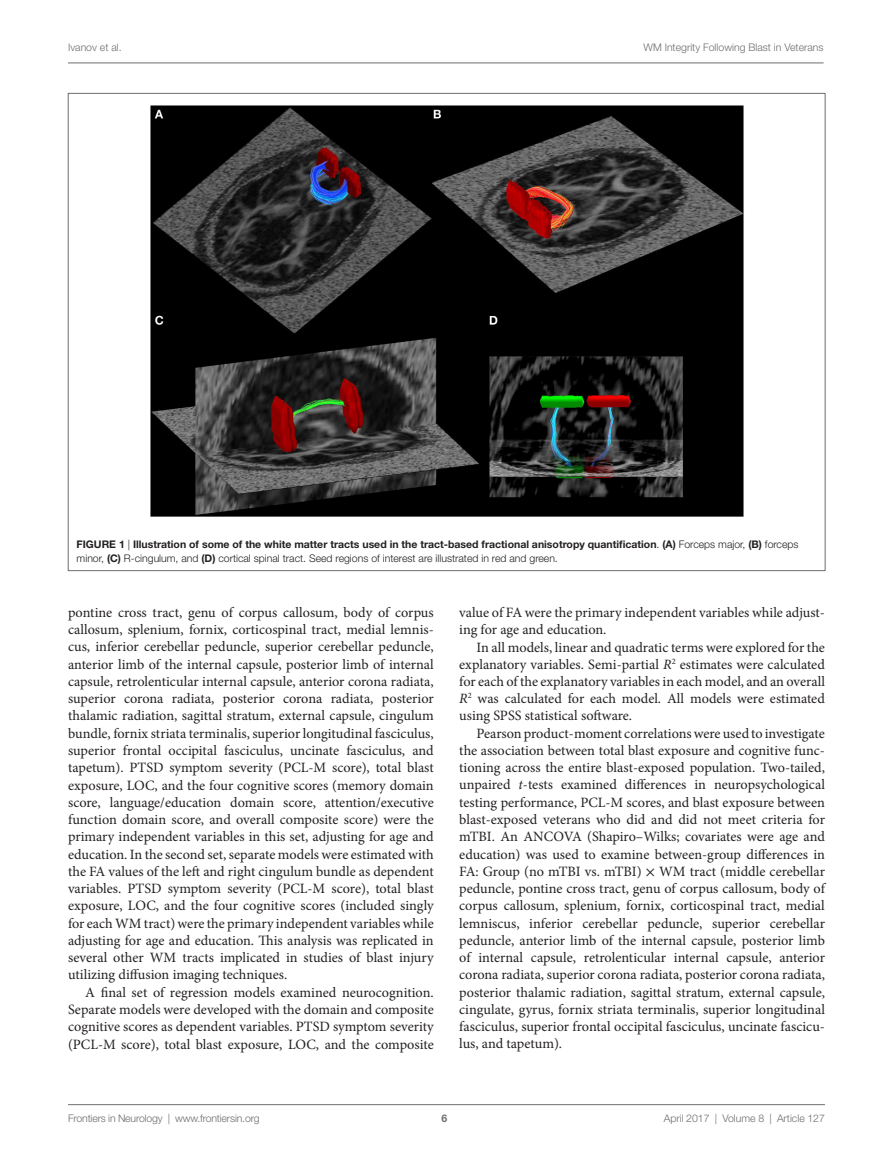
<style>
.page{position:relative;width:893px;height:1170px;background:#fff}
.page>*{position:absolute;margin:0;border:0;box-sizing:border-box;transform-origin:0 0}
.t1{font:14.25px/17.2px "Minion Pro";color:#231f20;text-align:justify}
.t2{font:700 10.5px/14.2px "Helvetica Neue LT Std";color:#231f20}
.t3{font:300 10.5px "Helvetica Neue LT Std";color:#6c6d70}
.t4{font:700 10.5px "Helvetica Neue LT Std";color:#6c6d70}
.s1{font-weight:300}
.s2{font-style:italic}
.s3{font-family:"STIX General"}
</style>
<div class="page">
<img style="left:150px;top:105px;width:594px;height:412px">
<hr style="left:68px;top:63px;width:756px;height:1px;background:#6c6d70">
<hr style="left:68px;top:1104px;width:757px;height:1px;background:#6c6d70">
<p class="t3" style="left:68px;top:41px;width:55px">Ivanov et al.</p>
<p class="t3" style="left:643px;top:41px;width:182px">WM Integrity Following Blast in Veterans</p>
<p class="t2" style="left:77px;top:537px;width:723px">Figure 1 <span class="s1">|</span> Illustration of some of the white matter tracts used in the tract-based fractional anisotropy quantification<span class="s1">.</span> (A) <span class="s1">Forceps major,</span> (B) <span class="s1">forceps minor,</span> (C) <span class="s1">R-cingulum, and</span> (D) <span class="s1">cortical spinal tract. Seed regions of interest are illustrated in red and green.</span></p>
<p class="t1" style="left:68px;top:603px;width:367px">pontine cross tract, genu of corpus callosum, body of corpus callosum, splenium, fornix, corticospinal tract, medial lemnis&shy;cus, inferior cerebellar peduncle, superior cerebellar peduncle, anterior limb of the internal capsule, posterior limb of internal capsule, retrolenticular internal capsule, anterior corona radiata, superior corona radiata, posterior corona radiata, posterior thalamic radiation, sagittal stratum, external capsule, cingulum bundle, fornix striata terminalis, superior longitudinal fasciculus, superior frontal occipital fasciculus, uncinate fasciculus, and tapetum). PTSD symptom severity (PCL-M score), total blast exposure, LOC, and the four cognitive scores (memory domain score, language/education domain score, attention/executive function domain score, and overall composite score) were the primary independent variables in this set, adjusting for age and education. In the second set, separate models were estimated with the FA values of the left and right cingulum bundle as dependent variables. PTSD symptom severity (PCL-M score), total blast exposure, LOC, and the four cognitive scores (included singly for each WM tract) were the primary independent variables while adjusting for age and education. This analysis was replicated in several other WM tracts implicated in studies of blast injury utilizing diffusion imaging techniques.</p>
<p class="t1" style="left:68px;top:983px;width:367px;text-indent:17px">A final set of regression models examined neurocognition.<br>Separate models were developed with the domain and composite cognitive scores as dependent variables. PTSD symptom severity (PCL-M score), total blast exposure, LOC, and the composite</p>
<p class="t1" style="left:459px;top:604px;width:367px">value of FA were the primary independent variables while adjust&shy;ing for age and education.</p>
<p class="t1" style="left:459px;top:638px;width:367px;text-indent:17px">In all models, linear and quadratic terms were explored for the explanatory variables. Semi-partial <span class="s2">R</span><sup>2</sup> estimates were calculated for each of the explanatory variables in each model, and an overall <span class="s2">R</span><sup>2</sup> was calculated for each model. All models were estimated using SPSS statistical software.</p>
<p class="t1" style="left:459px;top:724px;width:367px;text-indent:17px">Pearson product-moment correlations were used to investigate the association between total blast exposure and cognitive func&shy;tioning across the entire blast-exposed population. Two-tailed, unpaired <span class="s2">t</span>-tests examined differences in neuropsychological testing performance, PCL-M scores, and blast exposure between blast-exposed veterans who did and did not meet criteria for mTBI. An ANCOVA (Shapiro–Wilks; covariates were age and education) was used to examine between-group differences in FA: Group (no mTBI vs. mTBI) <span class="s3">×</span> WM tract (middle cerebellar peduncle, pontine cross tract, genu of corpus callosum, body of corpus callosum, splenium, fornix, corticospinal tract, medial lemniscus, inferior cerebellar peduncle, superior cerebellar peduncle, anterior limb of the internal capsule, posterior limb of internal capsule, retrolenticular internal capsule, anterior corona radiata, superior corona radiata, posterior corona radiata, posterior thalamic radiation, sagittal stratum, external capsule, cingulate, gyrus, fornix striata terminalis, superior longitudinal fasciculus, superior frontal occipital fasciculus, uncinate fascicu&shy;lus, and tapetum).</p>
<p class="t3" style="left:68px;top:1111px;width:193px">Frontiers in Neurology | www.frontiersin.org</p>
<p class="t3" style="left:664px;top:1111px;width:163px">April 2017 | Volume 8 | Article 127</p>
<p class="t4" style="left:441px;top:1111px;width:7px">6</p>
</div>
